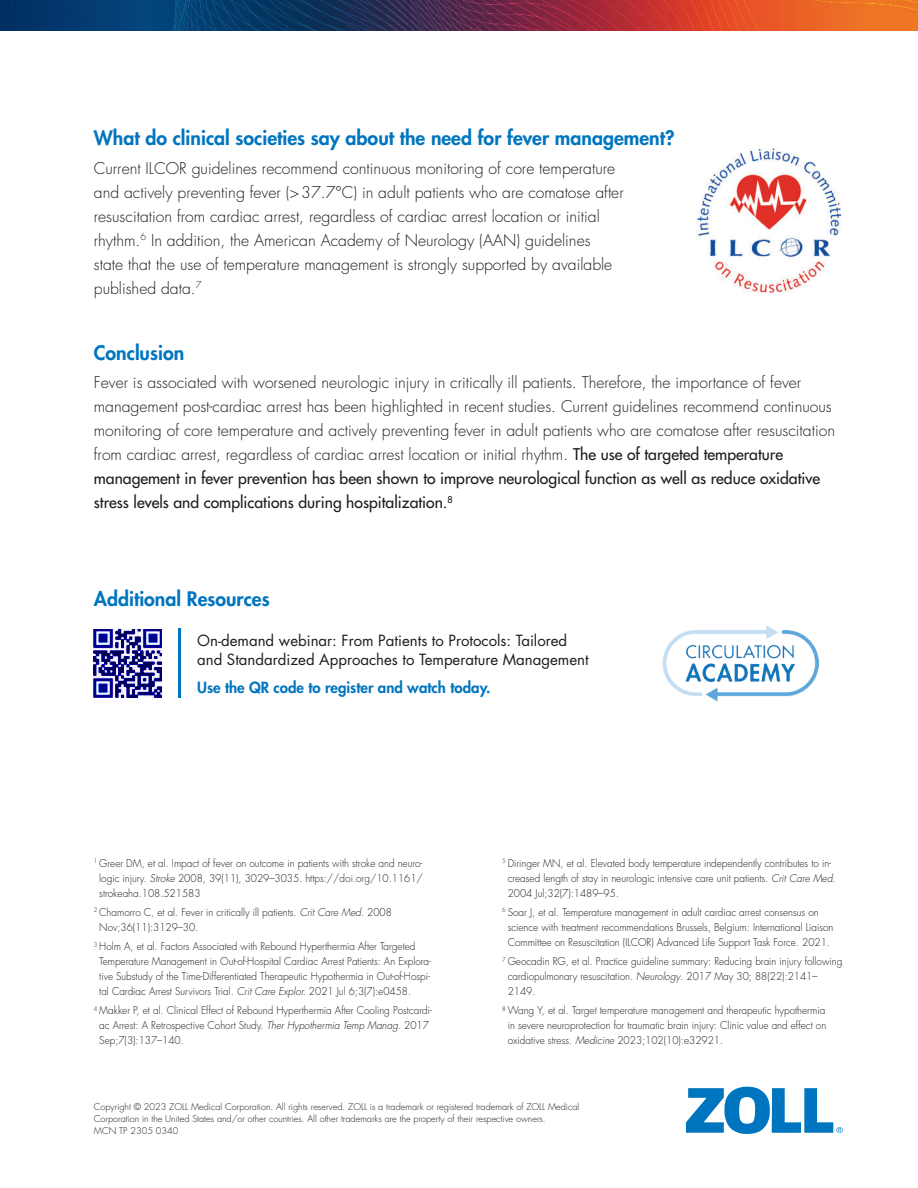
<style>
.page{position:relative;width:918px;height:1188px;background:#fff}
.page>*{position:absolute;margin:0;border:0;box-sizing:border-box;transform-origin:0 0}
.t1{font:800 19.5px "Futura Std";color:#0075bf}
.t2{font:300 15.75px/24px "Futura Std";color:#1d1d1b}
.t3{font:15px/19.5px "Futura Std";color:#1d1d1b}
.t4{font:800 15px "Futura Std";color:#0075bf}
.t5{font:300 10.5px/15px "Futura Std";color:#1d1d1b;scale:.95 1}
.t6{font:300 9.15px/12px "Futura Std";color:#1d1d1b}
.s1{font-weight:500}
.s2{font-style:italic}
</style>
<div class="page">
<svg style="left:686px;top:1087px;width:157px;height:47px"></svg>
<img style="left:662px;top:625px;width:157px;height:77px">
<hr style="left:178px;top:629px;width:3px;height:69px;background:#0075bf">
<img style="left:696px;top:148px;width:146px;height:145px">
<img style="left:520px;top:0;width:398px;height:31px">
<svg style="left:0;top:0;width:520px;height:31px"></svg>
<svg style="left:94px;top:629px;width:68px;height:68px"></svg>
<h1 class="t1" style="left:94px;top:129px;width:582px">What do clinical societies say about the need for fever management?</h1>
<p class="t2" style="left:94px;top:157px;width:531px">Current ILCOR guidelines recommend continuous monitoring of core temperature and actively preventing fever (&gt; 37.7°C) in adult patients who are comatose after resuscitation from cardiac arrest, regardless of cardiac arrest location or initial rhythm.<sup>6</sup> In addition, the American Academy of Neurology (AAN) guidelines state that the use of temperature management is strongly supported by available published data.<sup>7</sup></p>
<h1 class="t1" style="left:94px;top:343px;width:92px">Conclusion</h1>
<p class="t2" style="left:94px;top:372px;width:743px">Fever is associated with worsened neurologic injury in critically ill patients. Therefore, the importance of fever management post-cardiac arrest has been highlighted in recent studies. Current guidelines recommend continuous monitoring of core temperature and actively preventing fever in adult patients who are comatose after resuscitation from cardiac arrest, regardless of cardiac arrest location or initial rhythm. <span class="s1">The use of targeted temperature management in fever prevention has been shown to improve neurological function as well as reduce oxidative stress levels and complications during hospitalization.</span><sup>8</sup></p>
<h1 class="t1" style="left:94px;top:589px;width:177px">Additional Resources</h1>
<h3 class="t3" style="left:197px;top:632px;width:393px">On-demand webinar: From Patients to Protocols: Tailored and Standardized Approaches to Temperature Management</h3>
<h3 class="t4" style="left:197px;top:680px;width:295px">Use the QR code to register and watch today.</h3>
<p class="t5" style="left:99px;top:856px;width:342px;text-align:justify;text-indent:-5px"><sup>1</sup> Greer DM, et al. Impact of fever on outcome in patients with stroke and neuro&shy;logic injury. <span class="s2">Stroke</span> 2008, 39(11), 3029–3035. https://doi.org/10.1161/ strokeaha.108.521583</p>
<p class="t5" style="left:99px;top:905px;width:310px;text-indent:-5px"><sup>2</sup> Chamorro C, et al. Fever in critically ill patients. <span class="s2">Crit Care Med</span>. 2008<br>Nov;36(11):3129–30.</p>
<p class="t5" style="left:99px;top:940px;width:351px;text-indent:-5px"><sup>3</sup> Holm A, et al. Factors Associated with Rebound Hyperthermia After Targeted Temperature Management in Out-of-Hospital Cardiac Arrest Patients: An Explora&shy;tive Substudy of the Time-Differentiated Therapeutic Hypothermia in Out-of-Hospi&shy;tal Cardiac Arrest Survivors Trial. <span class="s2">Crit Care Explor.</span> 2021 Jul 6;3(7):e0458.</p>
<p class="t5" style="left:99px;top:1004px;width:352px;text-indent:-5px"><sup>4</sup> Makker P, et al. Clinical Effect of Rebound Hyperthermia After Cooling Postcardi&shy;ac Arrest: A Retrospective Cohort Study. <span class="s2">Ther Hypothermia Temp Manag</span>. 2017<br>Sep;7(3):137–140.</p>
<p class="t5" style="left:508px;top:856px;width:347px;text-indent:-5px"><sup>5</sup> Diringer MN, et al. Elevated body temperature independently contributes to in&shy;creased length of stay in neurologic intensive care unit patients. <span class="s2">Crit Care Med.<br></span>2004 Jul;32(7):1489–95.</p>
<p class="t5" style="left:508px;top:905px;width:345px;text-indent:-5px"><sup>6</sup> Soar J, et al. Temperature management in adult cardiac arrest consensus on science with treatment recommendations Brussels, Belgium: International Liaison<br>Committee on Resuscitation (ILCOR) Advanced Life Support Task Force. 2021.</p>
<p class="t5" style="left:508px;top:955px;width:354px;text-indent:-5px"><sup>7</sup> Geocadin RG, et al. Practice guideline summary: Reducing brain injury following cardiopulmonary resuscitation. <span class="s2">Neurology</span>. 2017 May 30; 88(22):2141–<br>2149.</p>
<p class="t5" style="left:508px;top:1004px;width:337px;text-align:justify;text-indent:-5px"><sup>8</sup> Wang Y, et al. Target temperature management and therapeutic hypothermia in severe neuroprotection for traumatic brain injury: Clinic value and effect on oxidative stress. <span class="s2">Medicine</span> 2023;102(10):e32921.</p>
<p class="t6" style="left:94px;top:1101px;width:487px">Copyright © 2023 ZOLL Medical Corporation. All rights reserved. ZOLL is a trademark or registered trademark of ZOLL Medical<br>Corporation in the United States and/or other countries. All other trademarks are the property of their respective owners.<br>MCN TP 2305 0340</p>
</div>
